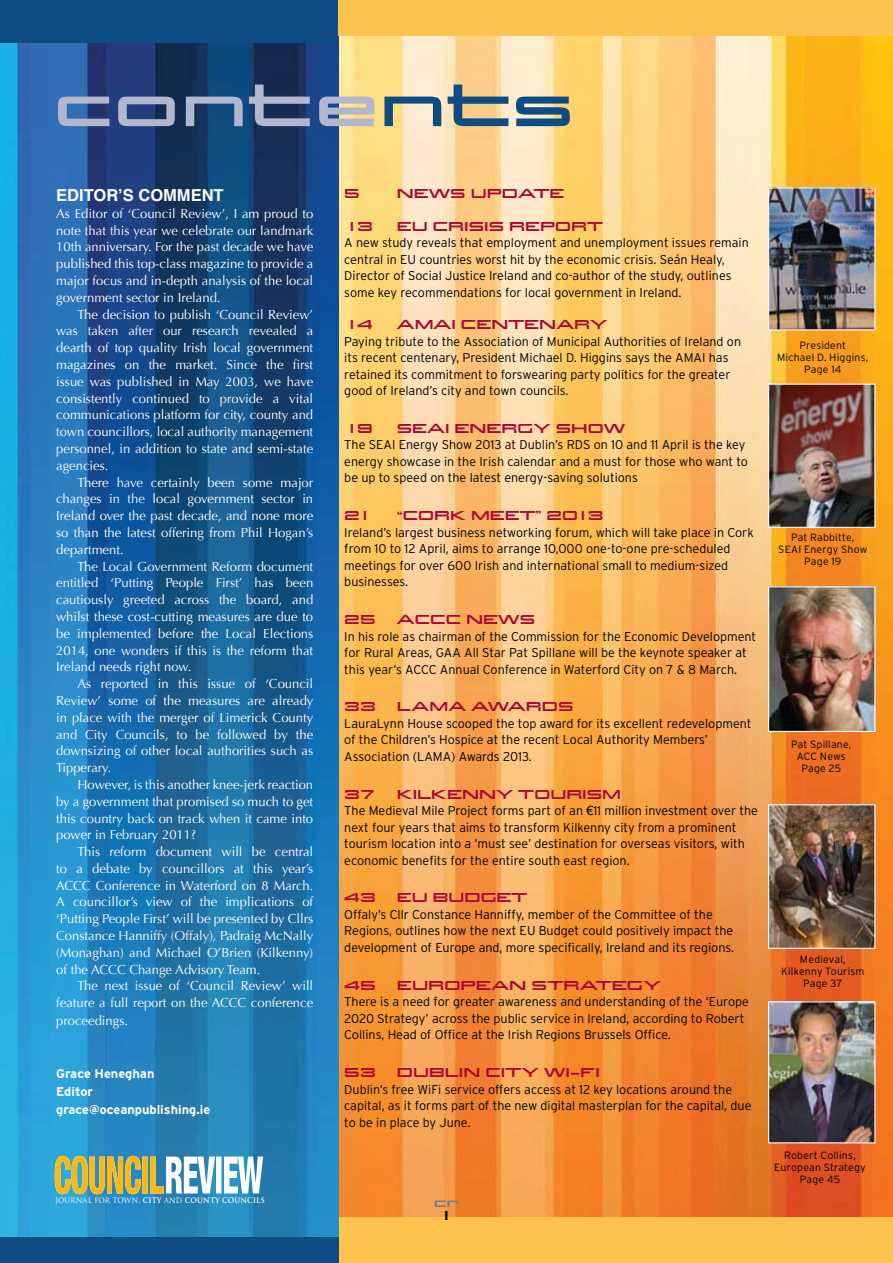
<style>
.page{position:relative;width:893px;height:1263px;background:#fff}
.page>*{position:absolute;margin:0;border:0;box-sizing:border-box;transform-origin:0 0}
.t1{font:61.5px "Aggie URWTOT Nor";letter-spacing:.02em;color:#b2b7ce}
.t2{font:700 16.5px "Helvetica";color:#fff}
.t3{font:13.5px "Aggie URWTOT Nor";color:#ab0732}
.t4{font:13.5px "Aggie URWTOT Nor";color:#6a7f90}
.t5{font:13.5px "Aggie URWTOT Nor";color:#000}
.t6{font:13.05px/16.8px "Optima";color:#fff;text-align:justify}
.t7{font:300 12.75px/16.5px "Interstate";color:#000}
.t8{font:700 12.75px/18px "Interstate";color:#fff}
.t9{font:300 10.5px/12px "Interstate";letter-spacing:.02em;color:#000;text-align:center}
.t10{font:300 10.5px "Interstate";color:#000}
.t11{font:7.5px "Trajan Pro";letter-spacing:.02em;color:#fff;scale:.93 1}
.s1{color:#0e4c84}
.s2{font-weight:700}
.s3{font-family:"Arial";font-weight:400}
</style>
<div class="page">
<div style="left:321px;top:0;width:572px;height:43px;background:#fec34e"></div>
<img style="left:339px;top:37px;width:554px;height:1180px">
<div style="left:321px;top:1217px;width:572px;height:46px;background:#fec34e"></div>
<div style="left:0;top:1217px;width:339px;height:46px;background:#0e4c84"></div>
<img style="left:0;top:37px;width:339px;height:1200px">
<div style="left:0;top:0;width:337px;height:43px;background:#0e4c84"></div>
<svg style="left:55px;top:1156px;width:208px;height:38px"></svg>
<img style="left:770px;top:189px;width:103px;height:139px">
<div style="left:768px;top:187px;width:107px;height:143px;border:1px solid #fff"></div>
<img style="left:770px;top:386px;width:103px;height:140px">
<div style="left:768px;top:384px;width:107px;height:144px;border:1px solid #fff"></div>
<img style="left:770px;top:588px;width:103px;height:142px">
<div style="left:768px;top:586px;width:107px;height:146px;border:1px solid #fff"></div>
<img style="left:770px;top:806px;width:103px;height:141px">
<div style="left:768px;top:804px;width:107px;height:145px;border:1px solid #fff"></div>
<img style="left:770px;top:1003px;width:103px;height:138px">
<div style="left:768px;top:1001px;width:107px;height:142px;border:1px solid #fff"></div>
<h1 class="t1" style="left:54px;top:70px;width:520px">CONTE<span class="s1">NTS</span></h1>
<p class="t2" style="left:56px;top:182px;width:169px">EDITOR’S COMMENT</p>
<p class="t6" style="left:56px;top:205px;width:259px">As Editor of ‘Council Review’, I am proud to note that this year we celebrate our landmark 10th anniversary. For the past decade we have published this top-class magazine to provide a major focus and in-depth analysis of the local government sector in Ireland.</p>
<p class="t6" style="left:56px;top:306px;width:259px;text-indent:21px">The decision to publish ‘Council Review’ was taken after our research revealed a dearth of top quality Irish local government magazines on the market. Since the first issue was published in May 2003, we have consistently continued to provide a vital communications platform for city, county and town councillors, local authority management personnel, in addition to state and semi-state agencies.</p>
<p class="t6" style="left:56px;top:474px;width:259px;text-indent:21px">There have certainly been some major changes in the local government sector in Ireland over the past decade, and none more so than the latest offering from Phil Hogan’s department.</p>
<p class="t6" style="left:56px;top:558px;width:259px;text-indent:21px">The Local Government Reform document entitled ‘Putting People First’ has been cautiously greeted across the board, and whilst these cost-cutting measures are due to be implemented before the Local Elections 2014, one wonders if this is the reform that Ireland needs right now.</p>
<p class="t6" style="left:56px;top:675px;width:259px;text-indent:21px">As reported in this issue of ‘Council Review’ some of the measures are already in place with the merger of Limerick County and City Councils, to be followed by the downsizing of other local authorities such as Tipperary.</p>
<p class="t6" style="left:56px;top:776px;width:258px;text-indent:21px">However, is this another knee-jerk reaction by a government that promised so much to get this country back on track when it came into power in February 2011?</p>
<p class="t6" style="left:56px;top:843px;width:259px;text-indent:21px">This reform document will be central to a debate by councillors at this year’s ACCC Conference in Waterford on 8 March.<br>A councillor’s view of the implications of ‘Putting People First’ will be presented by Cllrs Constance Hanniffy (Offaly), Padraig McNally (Monaghan) and Michael O’Brien (Kilkenny) of the ACCC Change Advisory Team.</p>
<p class="t6" style="left:56px;top:978px;width:259px;text-align:right">The next issue of ‘Council Review’ will feature a full report on the ACCC conference</p>
<p class="t6" style="left:56px;top:1012px;width:73px">proceedings.</p>
<p class="t8" style="left:56px;top:1065px;width:156px">Grace Heneghan<br>Editor grace@oceanpublishing.ie</p>
<p class="t11" style="left:55px;top:1196px;width:227px">JOURNAL FOR TOWN, <span class="s2">CITY</span> AND <span class="s2">COUNTY COUNCILS</span></p>
<p class="t3" style="left:344px;top:186px;width:17px">5</p>
<p class="t3" style="left:397px;top:186px;width:169px">NEWS UPDATE</p>
<p class="t3" style="left:344px;top:218px;width:30px">13</p>
<p class="t3" style="left:397px;top:218px;width:206px">EU CRISIS REPORT</p>
<p class="t7" style="left:344px;top:234px;width:406px">A new study reveals that employment and unemployment issues remain central in EU countries worst hit by the economic crisis. Seán Healy, Director of Social Justice Ireland and co-author of the study, outlines some key recommendations for local government in Ireland.</p>
<p class="t3" style="left:344px;top:317px;width:30px">14</p>
<p class="t3" style="left:397px;top:317px;width:97px">AMAI CENTENA</p>
<p class="t3" style="left:574px;top:317px;width:34px">RY</p>
<p class="t7" style="left:344px;top:333px;width:398px">Paying tribute to the Association of Municipal Authorities of Ireland on its recent centenary, President Michael D. Higgins says the AMAI has retained its commitment to forswearing party politics for the greater good of Ireland’s city and town councils.</p>
<p class="t3" style="left:344px;top:420px;width:30px">19</p>
<p class="t3" style="left:397px;top:420px;width:230px">SEAI ENERGY SHOW</p>
<p class="t7" style="left:344px;top:437px;width:405px">The SEAI Energy Show 2013 at Dublin’s RDS on 10 and 11 April is the key energy showcase in the Irish calendar and a must for those who want to be up to speed on the latest energy-saving solutions</p>
<p class="t3" style="left:344px;top:508px;width:30px">21</p>
<p class="t3" style="left:397px;top:508px;width:208px">“CORK MEET” 2013</p>
<p class="t7" style="left:344px;top:524px;width:411px">Ireland’s largest business networking forum, which will take place in Cork from 10 to 12 April, aims to arrange 10,000 one-to-one pre-scheduled meetings for over 600 Irish and international small to medium-sized businesses.</p>
<p class="t3" style="left:344px;top:612px;width:33px">25</p>
<p class="t3" style="left:397px;top:612px;width:140px">ACCC NEWS</p>
<p class="t7" style="left:344px;top:628px;width:413px">In his role as chairman of the Commission for the Economic Development for Rural Areas, GAA All Star Pat Spillane will be the keynote speaker at this year’s ACCC Annual Conference in Waterford City on 7 &amp; 8 March.</p>
<p class="t3" style="left:344px;top:699px;width:33px">33</p>
<p class="t3" style="left:397px;top:699px;width:178px">LAMA AWAR DS</p>
<p class="t7" style="left:344px;top:715px;width:409px">LauraLynn House scooped the top award for its excellent redevelopment of the Children’s Hospice at the recent Local Authority Members’<br>Association (LAMA) Awards 2013.</p>
<p class="t3" style="left:344px;top:786px;width:33px">37</p>
<p class="t3" style="left:397px;top:786px;width:67px">KILKENN</p>
<p class="t3" style="left:496px;top:786px;width:108px">Y TOURISM</p>
<p class="t7" style="left:344px;top:802px;width:415px">The Medieval Mile Project forms part of an <span class="s3">€</span>11 million investment over the next four years that aims to transform Kilkenny city from a prominent tourism location into a ‘must see’ destination for overseas visitors, with economic benefits for the entire south east region.</p>
<p class="t3" style="left:344px;top:890px;width:33px">43</p>
<p class="t3" style="left:397px;top:890px;width:69px">EU BUDGET</p>
<p class="t7" style="left:344px;top:906px;width:391px">Offaly’s Cllr Constance Hanniffy, member of the Committee of the<br>Regions, outlines how the next EU Budget could positively impact the development of Europe and, more specifically, Ireland and its regions.</p>
<p class="t3" style="left:344px;top:977px;width:33px">45</p>
<p class="t3" style="left:397px;top:977px;width:78px">EUROPEAN</p>
<p class="t3" style="left:532px;top:977px;width:65px">STRATEG</p>
<p class="t3" style="left:643px;top:977px;width:19px">Y</p>
<p class="t7" style="left:344px;top:993px;width:406px">There is a need for greater awareness and understanding of the ‘Europe<br>2020 Strategy’ across the public service in Ireland, according to Robert<br>Collins, Head of Office at the Irish Regions Brussels Office.</p>
<p class="t3" style="left:344px;top:1065px;width:33px">53</p>
<p class="t3" style="left:397px;top:1065px;width:202px">DUBLIN CITY WI-FI</p>
<p class="t7" style="left:344px;top:1081px;width:409px">Dublin’s free WiFi service offers access at 12 key locations around the capital, as it forms part of the new digital masterplan for the capital, due to be in place by June.</p>
<p class="t9" style="left:777px;top:339px;width:93px">President<br>Michael D. Higgins,<br>Page 14</p>
<p class="t10" style="left:733px;top:347px;width:102px">Partnerships, Page 17</p>
<p class="t9" style="left:778px;top:531px;width:91px">Pat Rabbitte,<br>SEAI Energy Show<br>Page 19</p>
<p class="t9" style="left:730px;top:537px;width:107px">Housing Management<br>Page 23</p>
<p class="t9" style="left:791px;top:739px;width:62px">Pat Spillane,<br>ACC News<br>Page 25</p>
<p class="t9" style="left:781px;top:953px;width:85px">Medieval,<br>Kilkenny Tourism<br>Page 37</p>
<p class="t4" style="left:434px;top:1194px;width:27px">CR</p>
<p class="t5" style="left:438px;top:1208px;width:17px">1</p>
<p class="t9" style="left:760px;top:1146px;width:50px">Viewpoint<br>Page 44</p>
<p class="t9" style="left:774px;top:1149px;width:93px">Robert Collins,<br>European Strategy<br>Page 45</p>
</div>
